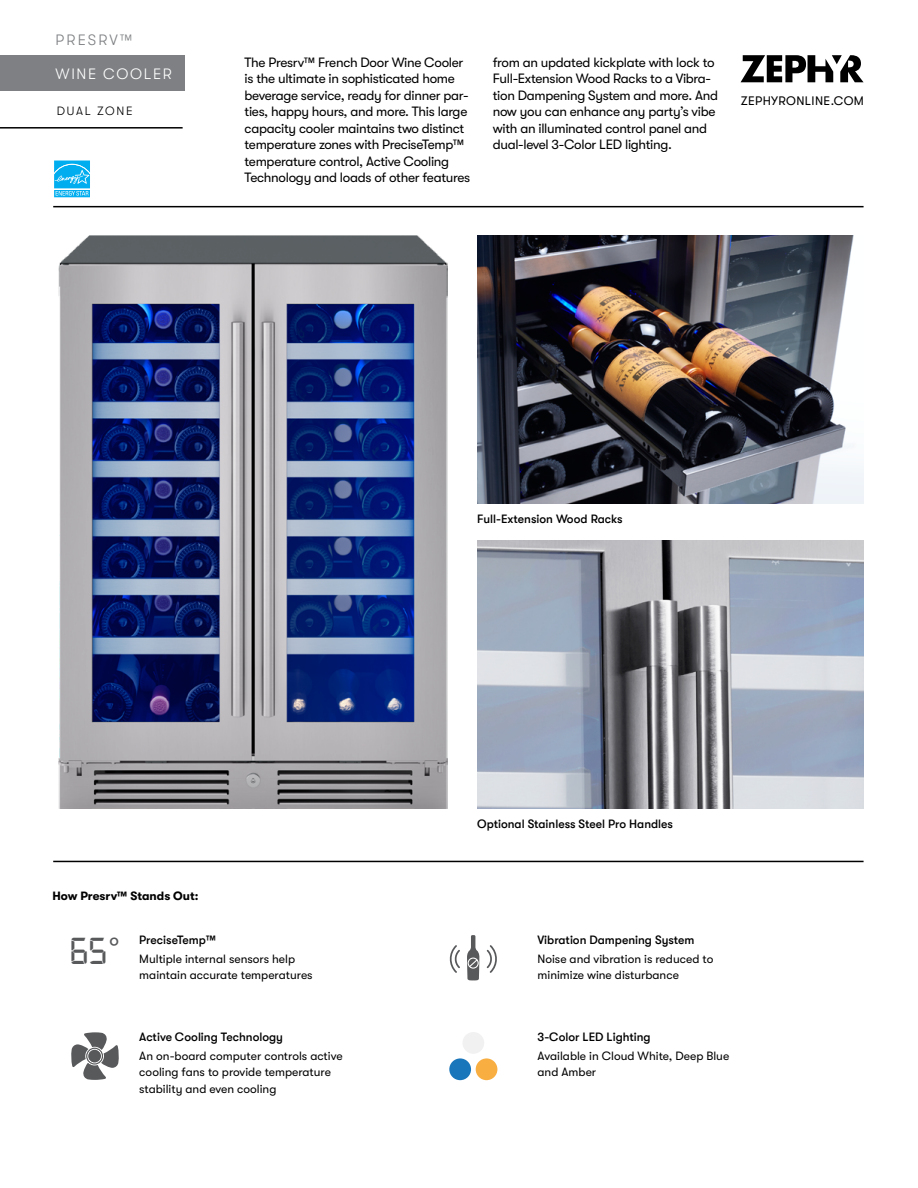
<style>
.page{position:relative;width:918px;height:1188px;background:#fff}
.page>*{position:absolute;margin:0;border:0;box-sizing:border-box;transform-origin:0 0}
.t1{font:40.05px "Digital 7 Mono";color:#58595b}
.t2{font:300 15px "GT Walsheim";letter-spacing:.11em;color:#fff}
.t3{font:300 15px "GT Walsheim";letter-spacing:.15em;color:#7e8083}
.t4{font:13.5px/16.5px "GT Walsheim";letter-spacing:-.02em;color:#000}
.t5{font:12.3px "GT Walsheim";letter-spacing:.03em;color:#000}
.t6{font:12px/16.5px "GT Walsheim";color:#000}
.t7{font:500 12px "GT Walsheim";color:#000}
.t8{font:700 12px "GT Walsheim";color:#000}
.t9{font:300 12px "GT Walsheim";letter-spacing:.15em;color:#000}
.s1{font-family:"Myriad Pro";font-size:31.5px}
</style>
<div class="page">
<svg style="left:741px;top:55px;width:123px;height:27px"></svg>
<hr style="left:53px;top:206px;width:811px;height:1px;background:#000">
<hr style="left:53px;top:861px;width:811px;height:1px;background:#000">
<img style="left:477px;top:541px;width:387px;height:268px">
<svg style="left:467px;top:935px;width:13px;height:45px"></svg>
<svg style="left:449px;top:945px;width:11px;height:28px"></svg>
<svg style="left:487px;top:945px;width:10px;height:28px"></svg>
<svg style="left:71px;top:1032px;width:48px;height:48px"></svg>
<div style="left:463px;top:1032px;width:21px;height:22px;background:#f1f1f2;border-radius:50%"></div>
<div style="left:449px;top:1058px;width:22px;height:22px;background:#1a76bb;border-radius:50%"></div>
<div style="left:476px;top:1058px;width:21px;height:22px;background:#f9ae41;border-radius:50%"></div>
<div style="left:0;top:55px;width:185px;height:36px;background:#7e8083"></div>
<hr style="left:0;top:127px;width:183px;height:2px;background:#000">
<img style="left:477px;top:236px;width:387px;height:268px">
<img style="left:59px;top:236px;width:388px;height:573px">
<svg style="left:54px;top:160px;width:36px;height:1px"></svg>
<svg style="left:54px;top:161px;width:36px;height:37px"></svg>
<p class="t3" style="left:56px;top:32px;width:78px">PRESRV™</p>
<p class="t2" style="left:56px;top:65px;width:118px">WINE COOLER</p>
<p class="t9" style="left:57px;top:105px;width:77px">DUAL ZONE</p>
<p class="t4" style="left:245px;top:54px;width:227px">The Presrv™ French Door Wine Cooler is the ultimate in sophisticated home beverage service, ready for dinner par&shy;ties, happy hours, and more. This large capacity cooler maintains two distinct temperature zones with PreciseTemp™ temperature control, Active Cooling Technology and loads of other features</p>
<p class="t4" style="left:493px;top:54px;width:227px">from an updated kickplate with lock to Full-Extension Wood Racks to a Vibra&shy;tion Dampening System and more. And now you can enhance any party’s vibe with an illuminated control panel and dual-level 3-Color LED lighting.</p>
<p class="t5" style="left:741px;top:94px;width:125px">ZEPHYRONLINE.COM</p>
<p class="t7" style="left:477px;top:512px;width:147px">Full-Extension Wood Racks</p>
<p class="t8" style="left:53px;top:889px;width:148px">How Presrv™ Stands Out:</p>
<p class="t7" style="left:477px;top:817px;width:197px">Optional Stainless Steel Pro Handles</p>
<h1 class="t1" style="left:70px;top:933px;width:51px">65<span class="s1">°</span></h1>
<p class="t7" style="left:139px;top:933px;width:78px">PreciseTemp™</p>
<p class="t7" style="left:538px;top:933px;width:158px">Vibration Dampening System</p>
<p class="t6" style="left:139px;top:950px;width:175px">Multiple internal sensors help maintain accurate temperatures</p>
<p class="t7" style="left:139px;top:1030px;width:145px">Active Cooling Technology</p>
<p class="t6" style="left:139px;top:1047px;width:205px">An on-board computer controls active cooling fans to provide temperature stability and even cooling</p>
<p class="t6" style="left:538px;top:950px;width:177px">Noise and vibration is reduced to minimize wine disturbance</p>
<p class="t7" style="left:538px;top:1030px;width:115px">3-Color LED Lighting</p>
<p class="t6" style="left:538px;top:1047px;width:193px">Available in Cloud White, Deep Blue and Amber</p>
</div>
